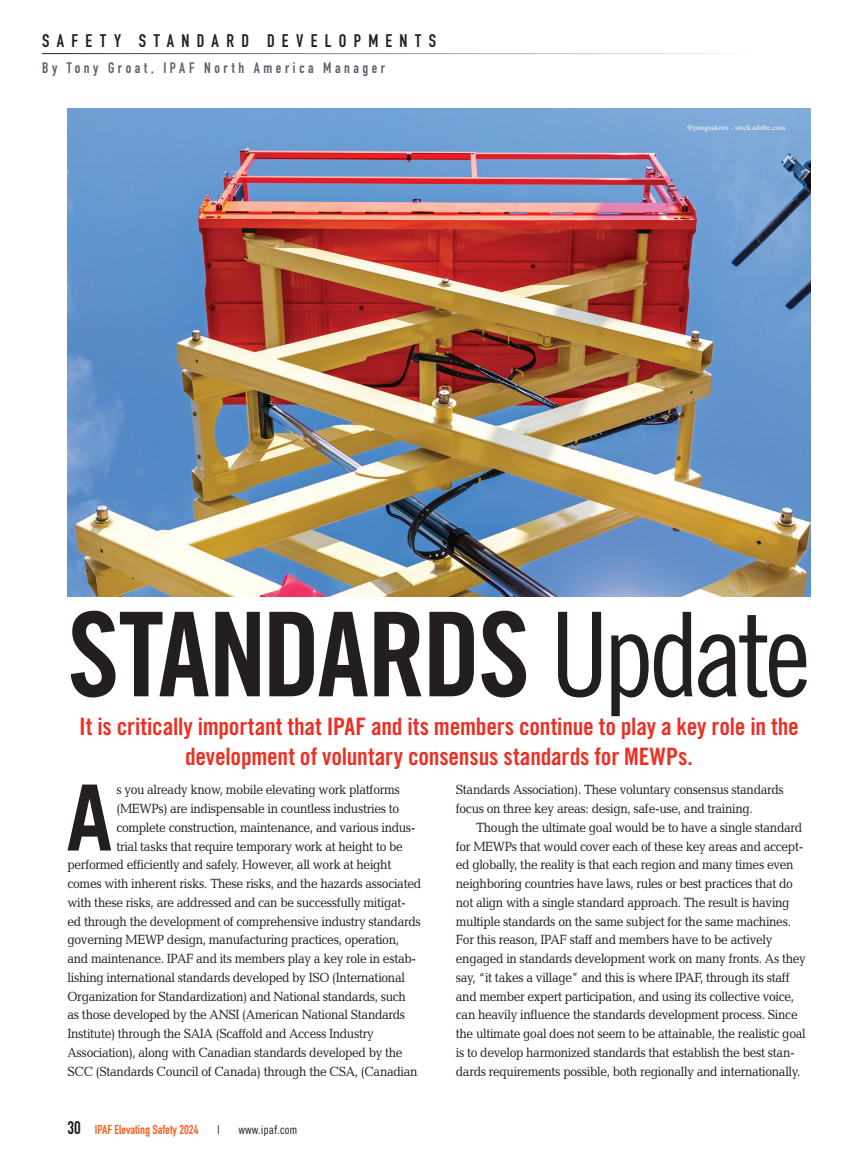
<style>
.page{position:relative;width:851px;height:1161px;background:#fff}
.page>*{position:absolute;margin:0;border:0;box-sizing:border-box;transform-origin:0 0}
.t1{font:117px "Trade Gothic LT Std Bd Cn 20";letter-spacing:-.025em;color:#231f20}
.t2{font:700 91.35px "Trade Gothic LT Std";color:#231f20;scale:.9 1}
.t3{font:24px/30px "Trade Gothic LT Std Bd Cn 20";letter-spacing:-.01em;color:#ee2e22;text-align:center}
.t4{font:18px "DIN Engschrift Std";letter-spacing:.41em;color:#231f20}
.t5{font:15px "DIN Engschrift Std";letter-spacing:.235em;color:#5b616c}
.t6{font:13.5px/18.8px "Candida Std";letter-spacing:-.03em;color:#231f20;scale:.9 1}
.t7{font:12.75px "DIN Engschrift Std";color:#f26021}
.t8{font:12px "Trade Gothic LT Std Cn 18";color:#231f20}
.t9{font:7.5px "Times";color:#fff}
.s1{font-family:"Trade Gothic LT Std Cn 18"}
.s2{font-size:18px;color:#231f20}
</style>
<div class="page">
<img style="left:68px;top:108px;width:742px;height:489px">
<h3 class="t4" style="left:42px;top:30px;width:395px">SAFETY STANDARD DEVELOPMENTS</h3>
<p class="t5" style="left:42px;top:59px;width:344px">By Tony Groat, IPAF North America Manager</p>
<p class="t9" style="left:686px;top:121px;width:100px">@pongsakorn - stock.adobe.com</p>
<h1 class="t1" style="left:68px;top:584px;width:744px">STANDARDS <span class="s1">Update</span></h1>
<h3 class="t3" style="left:79px;top:712px;width:721px">It is critically important that IPAF and its members continue to play a key role in the development of voluntary consensus standards for MEWPs.</h3>
<h2 class="t2" style="left:66px;top:762px;width:52px">A</h2>
<p class="t6" style="left:116px;top:780px;width:316px">s you already know, mobile elevating work platforms</p>
<p class="t6" style="left:116px;top:799px;width:316px">(MEWPs) are indispensable in countless industries to</p>
<p class="t6" style="left:116px;top:818px;width:334px">complete construction, maintenance, and various indus-</p>
<p class="t6" style="left:116px;top:837px;width:320px">trial tasks that require temporary work at height to be</p>
<p class="t6" style="left:67px;top:855px;width:361px">performed efficiently and safely. However, all work at height</p>
<p class="t6" style="left:67px;top:874px;width:394px">comes with inherent risks. These risks, and the hazards associated</p>
<p class="t6" style="left:67px;top:893px;width:377px">with these risks, are addressed and can be successfully mitigat-</p>
<p class="t6" style="left:68px;top:912px;width:394px">ed through the development of comprehensive industry standards</p>
<p class="t6" style="left:68px;top:930px;width:370px">governing MEWP design, manufacturing practices, operation,</p>
<p class="t6" style="left:68px;top:949px;width:389px">and maintenance. IPAF and its members play a key role in estab-</p>
<p class="t6" style="left:68px;top:968px;width:376px">lishing international standards developed by ISO (International</p>
<p class="t6" style="left:68px;top:987px;width:377px">Organization for Standardization) and National standards, such</p>
<p class="t6" style="left:68px;top:1005px;width:377px">as those developed by the ANSI (American National Standards</p>
<p class="t6" style="left:68px;top:1024px;width:342px">Institute) through the SAIA (Scaffold and Access Industry</p>
<p class="t6" style="left:68px;top:1043px;width:374px">Association), along with Canadian standards developed by the</p>
<p class="t6" style="left:68px;top:1062px;width:390px">SCC (Standards Council of Canada) through the CSA, (Canadian</p>
<p class="t7" style="left:68px;top:1122px;width:132px"><span class="s2">30</span> IPAF Elevating Safety 2024</p>
<p class="t8" style="left:217px;top:1123px;width:4px">|</p>
<p class="t8" style="left:238px;top:1123px;width:60px">www.ipaf.com</p>
<p class="t6" style="left:456px;top:780px;width:366px">Standards Association). These voluntary consensus standards focus on three key areas: design, safe-use, and training.</p>
<p class="t6" style="left:456px;top:818px;width:390px;text-indent:20px">Though the ultimate goal would be to have a single standard for MEWPs that would cover each of these key areas and accept&shy;ed globally, the reality is that each region and many times even neighboring countries have laws, rules or best practices that do not align with a single standard approach. The result is having multiple standards on the same subject for the same machines.<br>For this reason, IPAF staff and members have to be actively engaged in standards development work on many fronts. As they say, “it takes a village” and this is where IPAF, through its staff and member expert participation, and using its collective voice, can heavily influence the standards development process. Since the ultimate goal does not seem to be attainable, the realistic goal is to develop harmonized standards that establish the best stan&shy;dards requirements possible, both regionally and internationally.</p>
</div>
